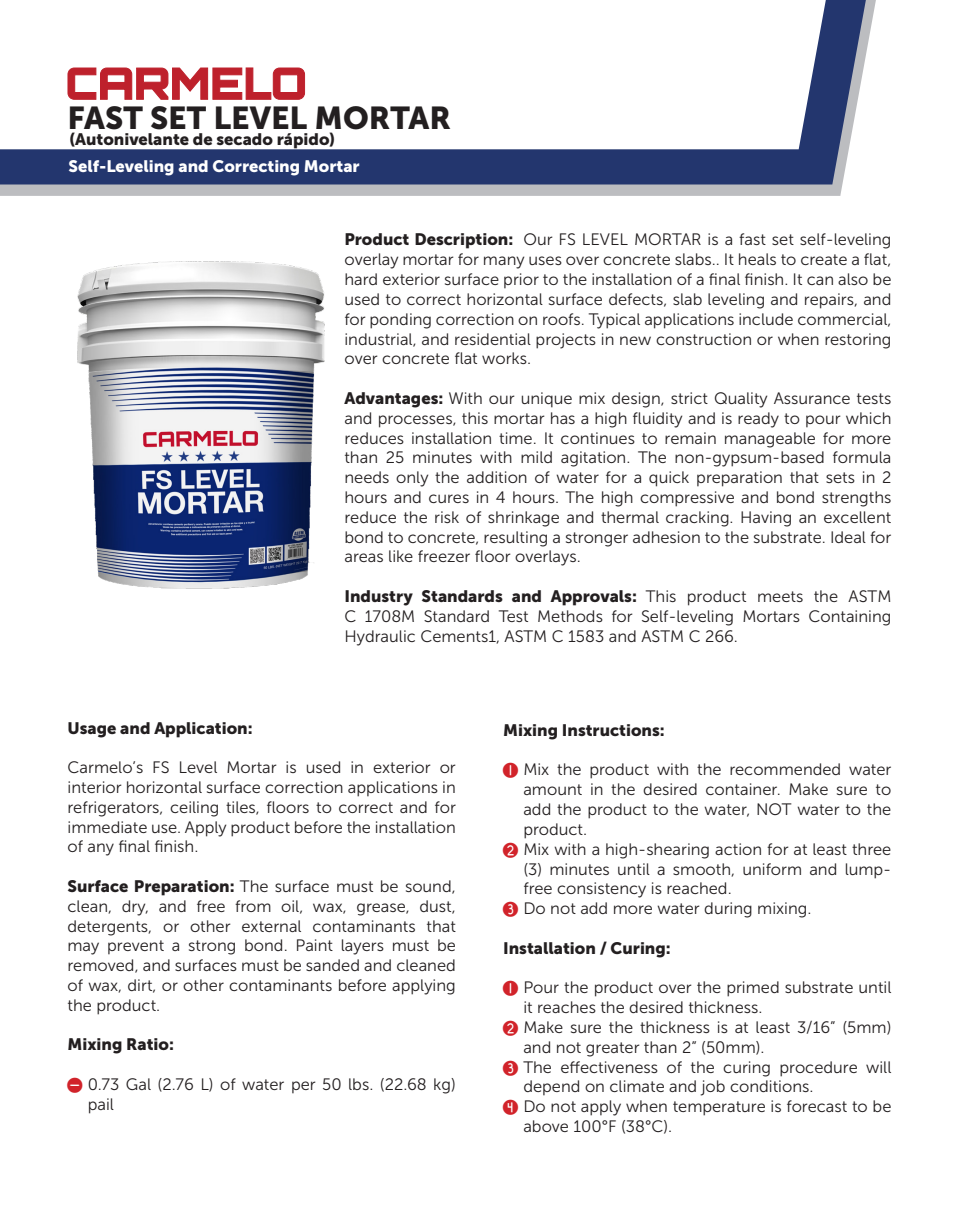
<style>
.page{position:relative;width:959px;height:1229px;background:#fff}
.page>*{position:absolute;margin:0;border:0;box-sizing:border-box;transform-origin:0 0}
.t1{font:31.5px "Museo Sans 900";color:#231f20}
.t2{font:16.5px/19.8px "Museo Sans 300";color:#231f20;text-align:justify}
.t3{font:16.5px "Museo Sans 900";color:#231f20}
.t4{font:16.5px "Museo Sans 900";color:#fff}
.s1{font-family:"Museo Sans 900"}
.s2{font-family:"DJB Onthe Spot";font-size:12px;color:#d1232a}
</style>
<div class="page">
<svg style="left:0;top:0;width:876px;height:196px;background:#bfc0c5"></svg>
<svg style="left:0;top:0;width:870px;height:184px"></svg>
<img style="left:77px;top:261px;width:248px;height:328px">
<p class="t1" style="left:68px;top:100px;width:385px">FAST SET LEVEL MORTAR</p>
<p class="t3" style="left:70px;top:130px;width:267px">(Autonivelante de secado rápido)</p>
<p class="t4" style="left:69px;top:156px;width:292px">Self-Leveling and Correcting Mortar</p>
<p class="t2" style="left:344px;top:230px;width:548px"><span class="s1">Product Description:</span> Our FS LEVEL MORTAR is a fast set self-leveling overlay mortar for many uses over concrete slabs.. It heals to create a flat, hard exterior surface prior to the installation of a final finish. It can also be used to correct horizontal surface defects, slab leveling and repairs, and for ponding correction on roofs. Typical applications include commercial, industrial, and residential projects in new construction or when restoring over concrete flat works.</p>
<p class="t2" style="left:344px;top:388px;width:548px"><span class="s1">Advantages:</span> With our unique mix design, strict Quality Assurance tests and processes, this mortar has a high fluidity and is ready to pour which reduces installation time. It continues to remain manageable for more than 25 minutes with mild agitation. The non-gypsum-based formula needs only the addition of water for a quick preparation that sets in 2 hours and cures in 4 hours. The high compressive and bond strengths reduce the risk of shrinkage and thermal cracking. Having an excellent bond to concrete, resulting a stronger adhesion to the substrate. Ideal for areas like freezer floor overlays.</p>
<p class="t2" style="left:344px;top:586px;width:548px"><span class="s1">Industry Standards and Approvals:</span> This product meets the ASTM C 1708M Standard Test Methods for Self-leveling Mortars Containing Hydraulic Cements1, ASTM C 1583 and ASTM C 266.</p>
<p class="t3" style="left:68px;top:718px;width:187px">Usage and Application:</p>
<p class="t2" style="left:68px;top:757px;width:390px">Carmelo’s FS Level Mortar is used in exterior or interior horizontal surface correction applications in refrigerators, ceiling tiles, floors to correct and for immediate use. Apply product before the installation of any final finish.</p>
<p class="t2" style="left:68px;top:876px;width:390px"><span class="s1">Surface Preparation:</span> The surface must be sound, clean, dry, and free from oil, wax, grease, dust, detergents, or other external contaminants that may prevent a strong bond. Paint layers must be removed, and surfaces must be sanded and cleaned of wax, dirt, or other contaminants before applying the product.</p>
<p class="t3" style="left:68px;top:1035px;width:108px">Mixing Ratio:</p>
<p class="t2" style="left:88px;top:1074px;width:369px;text-indent:-20px"><span class="s2">—</span> 0.73 Gal (2.76 L) of water per 50 lbs. (22.68 kg) pail</p>
<p class="t3" style="left:503px;top:720px;width:163px">Mixing Instructions:</p>
<p class="t2" style="left:523px;top:760px;width:369px;text-indent:-20px"><span class="s2">1</span> Mix the product with the recommended water amount in the desired container. Make sure to add the product to the water, NOT water to the product.</p>
<p class="t2" style="left:523px;top:839px;width:369px;text-indent:-20px"><span class="s2">2</span> Mix with a high-shearing action for at least three (3) minutes until a smooth, uniform and lump&shy;free consistency is reached.</p>
<p class="t2" style="left:503px;top:898px;width:310px"><span class="s2">3</span> Do not add more water during mixing.</p>
<p class="t3" style="left:503px;top:938px;width:169px">Installation / Curing:</p>
<p class="t2" style="left:523px;top:978px;width:369px;text-indent:-20px"><span class="s2">1</span> Pour the product over the primed substrate until it reaches the desired thickness.</p>
<p class="t2" style="left:523px;top:1017px;width:369px;text-indent:-20px"><span class="s2">2</span> Make sure the thickness is at least 3/16” (5mm) and not greater than 2” (50mm).</p>
<p class="t2" style="left:523px;top:1057px;width:369px;text-indent:-20px"><span class="s2">3</span> The effectiveness of the curing procedure will depend on climate and job conditions.</p>
<p class="t2" style="left:523px;top:1096px;width:369px;text-indent:-20px"><span class="s2">4</span> Do not apply when temperature is forecast to be above 100°F (38°C).</p>
</div>
